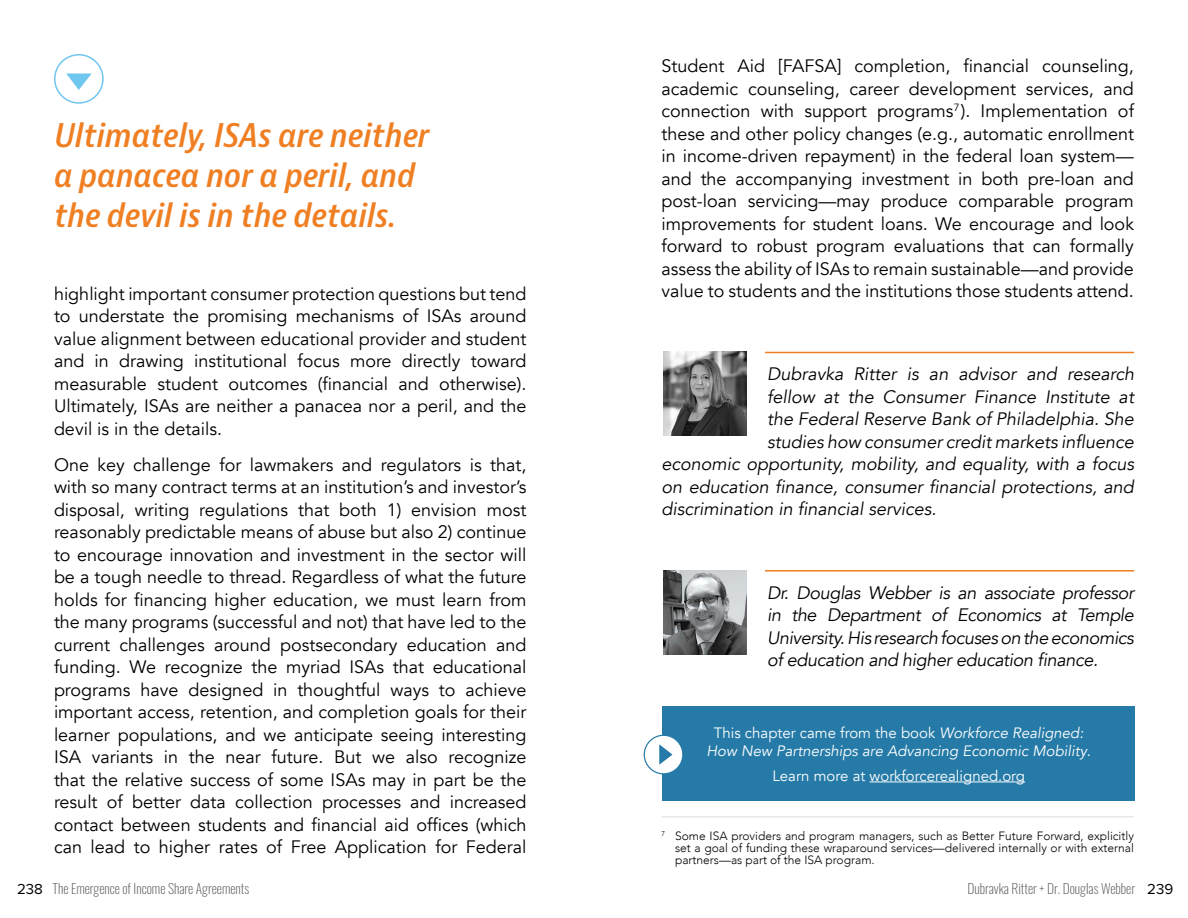
<style>
.page{position:relative;width:1188px;height:918px;background:#fff}
.page>*{position:absolute;margin:0;border:0;box-sizing:border-box;transform-origin:0 0}
.t1{font:italic 600 condensed 31.8px/40px "Bernina Sans";color:#ef7f22}
.t2{font:18px/22.5px "Avenir";color:#000;text-align:justify}
.t3{font:italic 18px/22.5px "Avenir";color:#000;text-align:justify}
.t4{font:italic 15px/18px "Avenir";color:#fff;text-align:center}
.t5{font:15px "Avenir";color:#fff}
.t6{font:200 13.5px "Oswald";color:#58595b}
.t7{font:300 12px/12px "Avenir";color:#000;text-align:justify}
.s1{font-style:normal}
.s2{font-family:"Proxima Nova";font-weight:400;font-size:15px;color:#000}
</style>
<div class="page">
<div style="left:662px;top:706px;width:473px;height:94px;background:#257aa7"></div>
<hr style="left:870px;top:782px;width:155px;height:1px;background:#fff">
<div style="left:644px;top:735px;width:39px;height:39px;background:#fff;border-radius:50%"></div>
<div style="left:644px;top:735px;width:39px;height:39px;border:1px solid #257aa7;border-radius:50%"></div>
<svg style="left:659px;top:744px;width:13px;height:21px"></svg>
<div style="left:54px;top:54px;width:50px;height:50px;border:2px solid #6fc6ef;border-radius:50%"></div>
<svg style="left:66px;top:74px;width:25px;height:16px"></svg>
<hr style="left:662px;top:352px;width:472px;height:1px;background:#ef7f22">
<hr style="left:662px;top:570px;width:472px;height:2px;background:#ef7f22">
<hr style="left:662px;top:817px;width:472px;height:1px;background:#dcddde">
<div style="left:662px;top:352px;width:103px;height:86px;background:#fff"></div>
<img style="left:663px;top:352px;width:84px;height:83px">
<div style="left:662px;top:567px;width:103px;height:87px;background:#fff"></div>
<img style="left:663px;top:570px;width:84px;height:84px">
<h1 class="t1" style="left:54px;top:116px;width:377px">Ultimately, ISAs are neither a panacea nor a peril, and the devil is in the details.</h1>
<p class="t2" style="left:54px;top:283px;width:474px">highlight important consumer protection questions but tend to understate the promising mechanisms of ISAs around value alignment between educational provider and student and in drawing institutional focus more directly toward measurable student outcomes (financial and otherwise).<br>Ultimately, ISAs are neither a panacea nor a peril, and the devil is in the details.</p>
<p class="t2" style="left:54px;top:454px;width:474px">One key challenge for lawmakers and regulators is that, with so many contract terms at an institution’s and investor’s disposal, writing regulations that both 1) envision most reasonably predictable means of abuse but also 2) continue to encourage innovation and investment in the sector will be a tough needle to thread. Regardless of what the future holds for financing higher education, we must learn from the many programs (successful and not) that have led to the current challenges around postsecondary education and funding. We recognize the myriad ISAs that educational programs have designed in thoughtful ways to achieve important access, retention, and completion goals for their learner populations, and we anticipate seeing interesting ISA variants in the near future. But we also recognize that the relative success of some ISAs may in part be the result of better data collection processes and increased contact between students and financial aid offices (which can lead to higher rates of Free Application for Federal</p>
<p class="t2" style="left:661px;top:55px;width:474px">Student Aid [FAFSA] completion, financial counseling, academic counseling, career development services, and connection with support programs<sup>7</sup>). Implementation of these and other policy changes (e.g., automatic enrollment in income-driven repayment) in the federal loan system— and the accompanying investment in both pre-loan and post-loan servicing—may produce comparable program improvements for student loans. We encourage and look forward to robust program evaluations that can formally assess the ability of ISAs to remain sustainable—and provide value to students and the institutions those students attend.</p>
<p class="t3" style="left:767px;top:363px;width:368px">Dubravka Ritter is an advisor and research</p>
<p class="t3" style="left:767px;top:386px;width:368px">fellow at the Consumer Finance Institute at</p>
<p class="t3" style="left:767px;top:408px;width:368px">the Federal Reserve Bank of Philadelphia. She</p>
<p class="t3" style="left:767px;top:431px;width:368px">studies how consumer credit markets influence</p>
<p class="t3" style="left:661px;top:453px;width:474px">economic opportunity, mobility, and equality, with a focus</p>
<p class="t3" style="left:661px;top:476px;width:474px">on education finance, consumer financial protections, and</p>
<p class="t3" style="left:661px;top:498px;width:276px">discrimination in financial services.</p>
<p class="t3" style="left:767px;top:581px;width:368px">Dr. Douglas Webber is an associate professor in the Department of Economics at Temple University. His research focuses on the economics of education and higher education finance.</p>
<p class="t4" style="left:706px;top:724px;width:386px"><span class="s1">This chapter came from the book</span> Workforce Realigned:<br>How New Partnerships are Advancing Economic Mobility<span class="s1">.</span></p>
<p class="t5" style="left:772px;top:767px;width:254px">Learn more at workforcerealigned.org</p>
<p class="t7" style="left:675px;top:830px;width:461px;text-indent:-14px"><sup>7</sup> Some ISA providers and program managers, such as Better Future Forward, explicitly set a goal of funding these wraparound services—delivered internally or with external partners—as part of the ISA program.</p>
<p class="t6" style="left:17px;top:877px;width:234px"><span class="s2">238</span> The Emergence of Income Share Agreements</p>
<p class="t6" style="left:967px;top:877px;width:207px">Dubravka Ritter + Dr. Douglas Webber <span class="s2">239</span></p>
</div>
